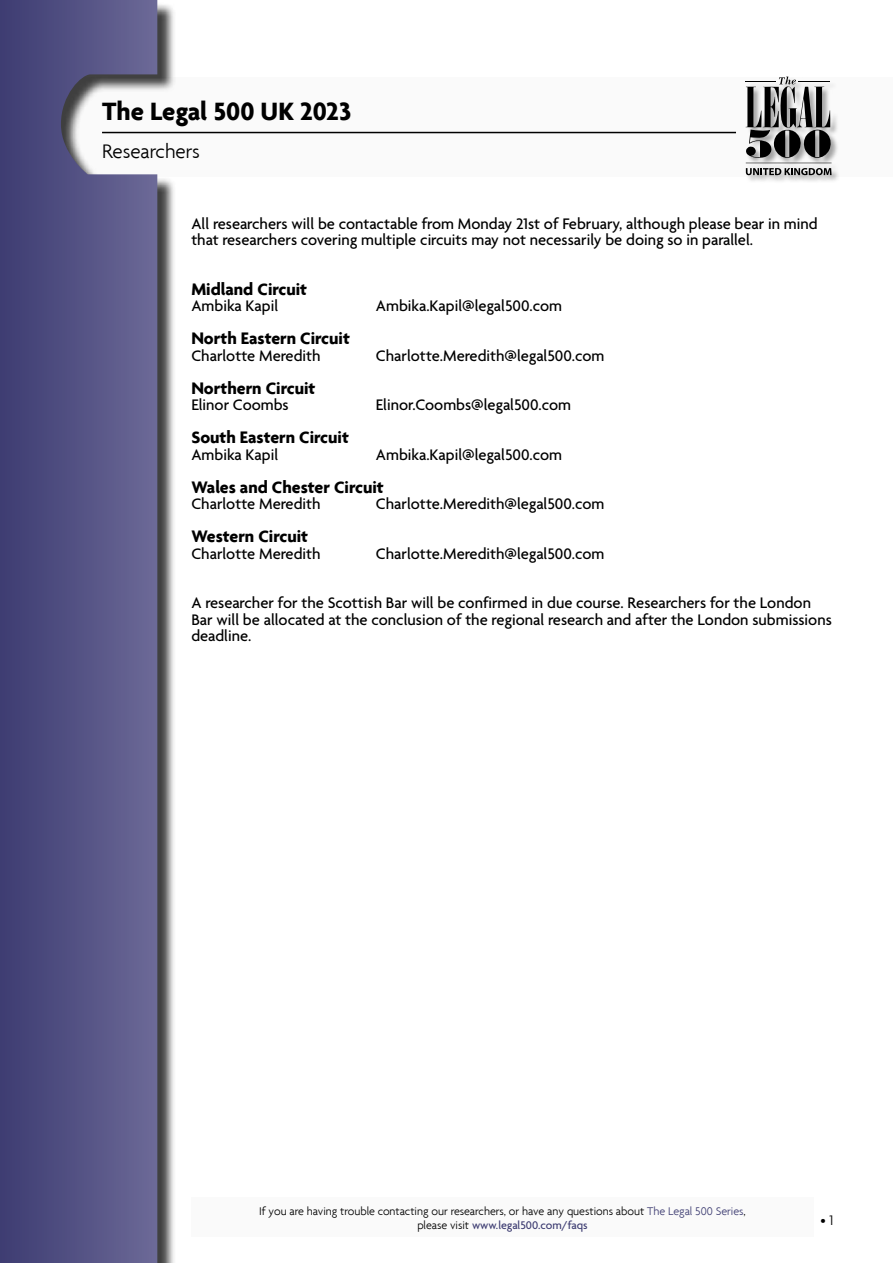
<style>
.page{position:relative;width:893px;height:1263px;background:#fff}
.page>*{position:absolute;margin:0;border:0;box-sizing:border-box;transform-origin:0 0}
.t1{font:700 27px "Agenda";color:#000}
.t2{font:300 21px "Agenda";color:#000}
.t3{font:700 18px "Agenda";color:#000}
.t4{font:500 16.5px/16.5px "Agenda";color:#000}
.t5{font:300 15px "Agenda";color:#000}
.t6{font:300 12px/14.4px "Agenda";color:#000;text-align:center}
.s1{color:#3e3d72}
.s2{font-weight:500;color:#3e3d72}
</style>
<div class="page">
<div style="left:191px;top:1197px;width:623px;height:40px;background:#fafafa"></div>
<div style="left:0;top:77px;width:893px;height:99px;background:#fafafa"></div>
<div style="left:745px;top:76px;width:95px;height:108px;background:#000;opacity:.35"></div>
<svg style="left:746px;top:77px;width:85px;height:82px"></svg>
<hr style="left:746px;top:82px;width:30px;height:1px;background:#000">
<hr style="left:798px;top:82px;width:32px;height:1px;background:#000">
<hr style="left:746px;top:163px;width:85px;height:1px;background:#000">
<svg style="left:746px;top:168px;width:85px;height:7px"></svg>
<hr style="left:102px;top:132px;width:634px;height:1px;background:#000">
<div style="left:2px;top:2px;width:174px;height:1261px;background:#000;opacity:.75"></div>
<svg style="left:0;top:0;width:157px;height:1263px;background:#595787"></svg>
<h1 class="t1" style="left:102px;top:95px;width:251px">The Legal 500 UK 2023</h1>
<p class="t2" style="left:102px;top:139px;width:99px">Researchers</p>
<p class="t4" style="left:191px;top:215px;width:628px">All researchers will be contactable from Monday 21st of February, although please bear in mind that researchers covering multiple circuits may not necessarily be doing so in parallel.</p>
<p class="t3" style="left:191px;top:278px;width:117px">Midland Circuit</p>
<p class="t4" style="left:191px;top:297px;width:88px">Ambika Kapil</p>
<p class="t4" style="left:376px;top:297px;width:188px">Ambika.Kapil@legal500.com</p>
<p class="t3" style="left:191px;top:327px;width:160px">North Eastern Circuit</p>
<p class="t4" style="left:191px;top:347px;width:131px">Charlotte Meredith</p>
<p class="t4" style="left:376px;top:347px;width:230px">Charlotte.Meredith@legal500.com</p>
<p class="t3" style="left:191px;top:377px;width:126px">Northern Circuit</p>
<p class="t4" style="left:191px;top:396px;width:99px">Elinor Coombs</p>
<p class="t4" style="left:376px;top:396px;width:197px">Elinor.Coombs@legal500.com</p>
<p class="t3" style="left:191px;top:426px;width:159px">South Eastern Circuit</p>
<p class="t4" style="left:191px;top:446px;width:88px">Ambika Kapil</p>
<p class="t4" style="left:376px;top:446px;width:188px">Ambika.Kapil@legal500.com</p>
<p class="t3" style="left:191px;top:476px;width:194px">Wales and Chester Circuit</p>
<p class="t4" style="left:191px;top:495px;width:131px">Charlotte Meredith</p>
<p class="t4" style="left:376px;top:495px;width:230px">Charlotte.Meredith@legal500.com</p>
<p class="t3" style="left:191px;top:525px;width:118px">Western Circuit</p>
<p class="t4" style="left:191px;top:545px;width:131px">Charlotte Meredith</p>
<p class="t4" style="left:376px;top:545px;width:230px">Charlotte.Meredith@legal500.com</p>
<p class="t4" style="left:191px;top:594px;width:642px">A researcher for the Scottish Bar will be confirmed in due course. Researchers for the London<br>Bar will be allocated at the conclusion of the regional research and after the London submissions deadline.</p>
<p class="t6" style="left:259px;top:1203px;width:488px">If you are having trouble contacting our researchers, or have any questions about <span class="s1">The Legal 500 Series</span>, please visit <span class="s2">www.legal500.com/faqs</span></p>
<p class="t5" style="left:821px;top:1211px;width:14px">• 1</p>
</div>
